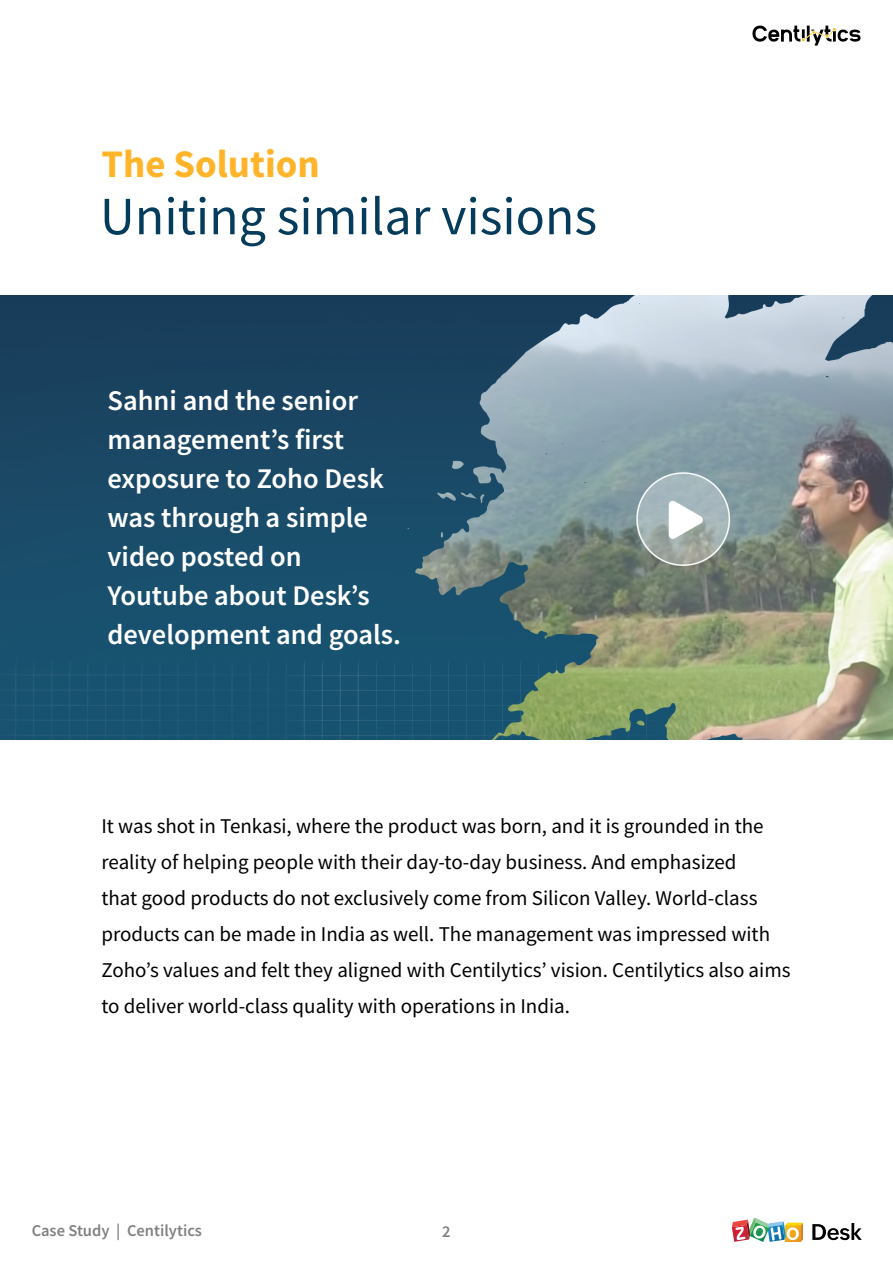
<style>
.page{position:relative;width:893px;height:1263px;background:#fff}
.page>*{position:absolute;margin:0;border:0;box-sizing:border-box;transform-origin:0 0}
.t1{font:54px "Source Sans Pro";color:#053c5b}
.t2{font:700 39px "Source Sans Pro";color:#ffb42a}
.t3{font:600 28.5px/39px "Source Sans Pro";color:#fff}
.t4{font:21px/36px "Source Sans Pro";color:#000}
.t5{font:600 16.5px "Source Sans Pro";color:#000}
</style>
<div class="page">
<svg style="left:812px;top:1223px;width:50px;height:17px"></svg>
<svg style="left:732px;top:1217px;width:71px;height:25px"></svg>
<svg style="left:752px;top:26px;width:108px;height:20px"></svg>
<img style="left:0;top:296px;width:893px;height:443px">
<div style="left:377px;top:634px;width:28px;height:13px;background:#17536f;border-radius:7px"></div>
<h2 class="t2" style="left:101px;top:137px;width:220px">The Solution</h2>
<h1 class="t1" style="left:100px;top:182px;width:499px">Uniting similar visions</h1>
<h3 class="t3" style="left:107px;top:381px;width:295px">Sahni and the senior management’s first exposure to Zoho Desk was through a simple video posted on<br>Youtube about Desk’s development and goals.</h3>
<p class="t4" style="left:101px;top:808px;width:691px">It was shot in Tenkasi, where the product was born, and it is grounded in the reality of helping people with their day-to-day business. And emphasized<br>that good products do not exclusively come from Silicon Valley. World-class products can be made in India as well. The management was impressed with Zoho’s values and felt they aligned with Centilytics’ vision. Centilytics also aims to deliver world-class quality with operations in India.</p>
<p class="t5" style="left:32px;top:1220px;width:172px">Case Study | Centilytics</p>
<p class="t5" style="left:442px;top:1220px;width:10px">2</p>
</div>
